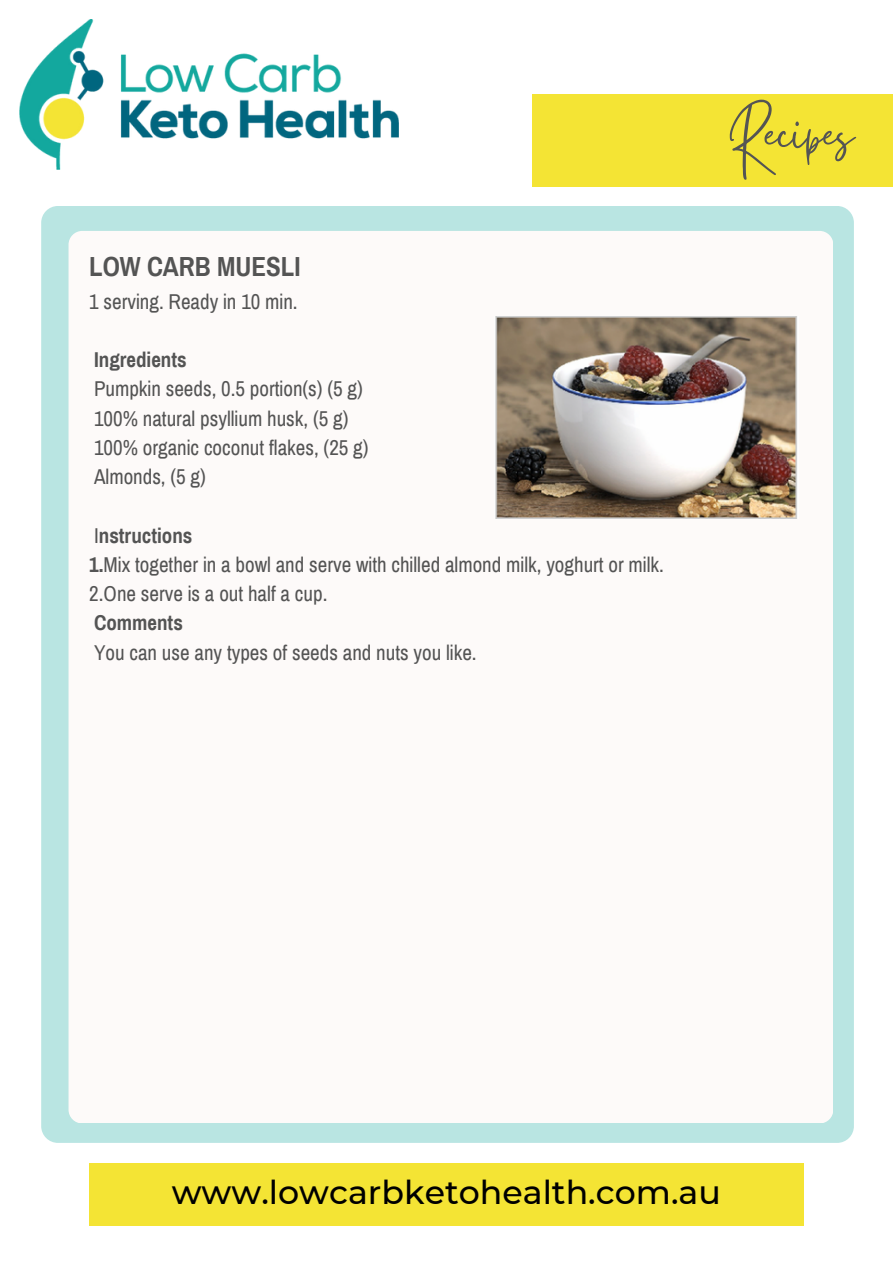
<style>
.page{position:relative;width:893px;height:1264px;background:#fff}
.page>*{position:absolute;margin:0;border:0;box-sizing:border-box;transform-origin:0 0}
.t1{font:60.75px "Gistesy";color:#545454}
.t2{font:500 33.15px "Montserrat";color:#000}
.t3{font:700 27px "Archivo Narrow";color:#545454}
.t4{font:21px/29.2px "Archivo Narrow";color:#545454}
.t5{font:700 21px "Archivo Narrow";color:#545454}
.s1{font-weight:700}
</style>
<div class="page">
<div style="left:532px;top:95px;width:360px;height:92px;background:#f4e434"></div>
<div style="left:41px;top:206px;width:812px;height:936px;background:#b9e5e2;border-radius:17px"></div>
<div style="left:68px;top:231px;width:765px;height:892px;background:#fdfaf9;border-radius:14px"></div>
<img style="left:20px;top:20px;width:378px;height:149px">
<img style="left:495px;top:317px;width:302px;height:201px">
<div style="left:89px;top:1162px;width:714px;height:63px;background:#f4e434"></div>
<p class="t3" style="left:89px;top:252px;width:213px">LOW CARB MUESLI</p>
<p class="t4" style="left:89px;top:287px;width:210px">1 serving. Ready in 10 min.</p>
<p class="t5" style="left:94px;top:349px;width:94px">Ingredients</p>
<p class="t4" style="left:94px;top:375px;width:276px">Pumpkin seeds, 0.5 portion(s) (5 g)<br>100% natural psyllium husk, (5 g)<br>100% organic coconut flakes, (25 g)<br>Almonds, (5 g)</p>
<p class="t4" style="left:89px;top:521px;width:576px">I<span class="s1">nstructions<br>1.</span>Mix together in a bowl and serve with chilled almond milk, yoghurt or milk.<br>2.One serve is a out half a cup.</p>
<p class="t5" style="left:94px;top:612px;width:90px">Comments</p>
<p class="t4" style="left:94px;top:638px;width:384px">You can use any types of seeds and nuts you like.</p>
<h1 class="t1" style="left:726px;top:91px;width:129px">Recipes</h1>
<h2 class="t2" style="left:172px;top:1172px;width:550px">www.lowcarbketohealth.com.au</h2>
</div>
